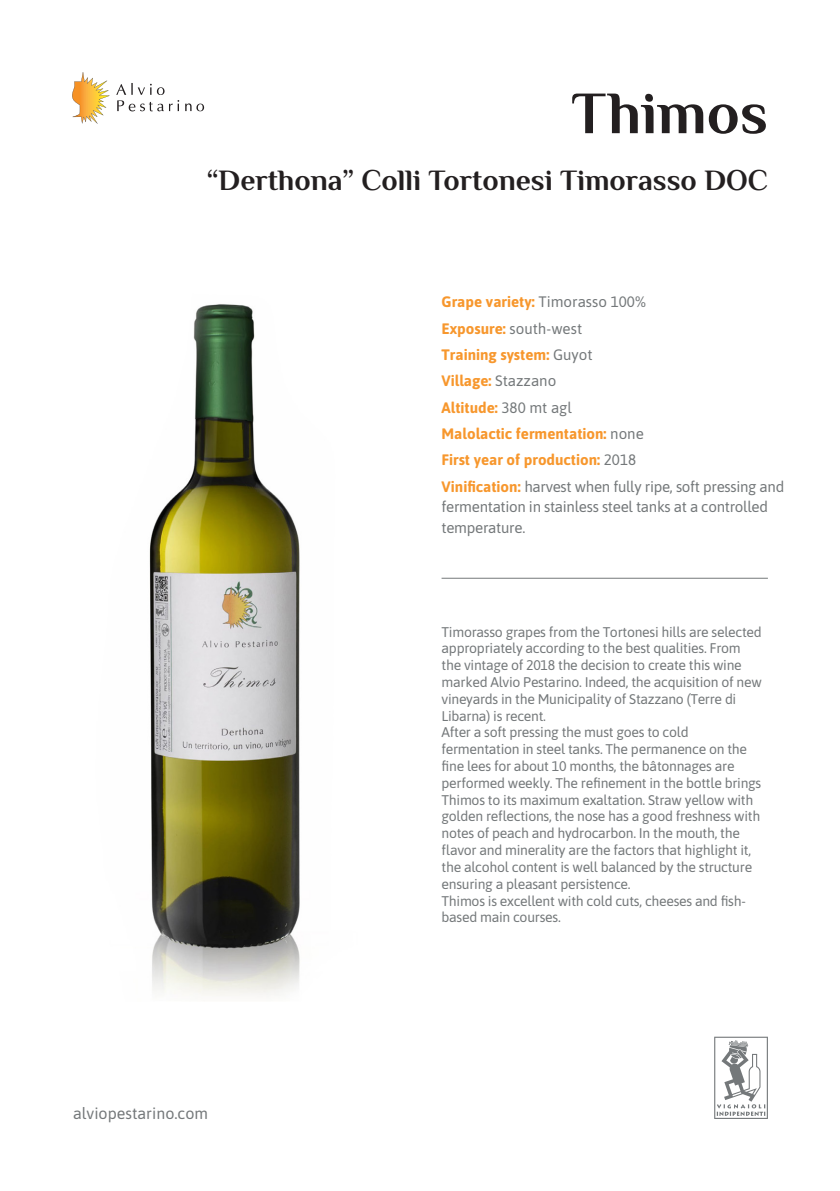
<style>
.page{position:relative;width:840px;height:1191px;background:#fff}
.page>*{position:absolute;margin:0;border:0;box-sizing:border-box;transform-origin:0 0}
.t1{font:700 60px "El Messiri";color:#231f20}
.t2{font:700 29.6px "El Messiri";color:#231f20}
.t3{font:16px "Asap";color:#74787a}
.Paragraph_Style_1{font:700 15.2px "Asap";color:#f7972d}
.Paragraph_Style_1-2{font:15.2px/20.6px "Asap";letter-spacing:-.02em;color:#74787a}
.Paragraph_Style_1-3{font:15.2px "Asap";color:#74787a}
.t4{font:14px/16.8px "Asap";letter-spacing:-.02em;color:#74787a}
.s1{font-weight:400;color:#74787a}
.s2{font-weight:700;color:#f7972d}
</style>
<div class="page">
<img style="left:149px;top:304px;width:151px;height:692px">
<svg style="left:116px;top:83px;width:63px;height:28px"></svg>
<svg style="left:185px;top:103px;width:19px;height:8px"></svg>
<svg style="left:72px;top:72px;width:37px;height:52px"></svg>
<svg style="left:714px;top:1036px;width:53px;height:83px"></svg>
<hr style="left:441px;top:578px;width:326px;height:1px;background:#74787a">
<p class="t1" style="left:571px;top:77px;width:198px">Thimos</p>
<p class="t2" style="left:207px;top:163px;width:562px">“Derthona” Colli Tortonesi Timorasso DOC</p>
<p class="Paragraph_Style_1" style="left:441px;top:291px;width:206px">Grape variety: <span class="s1">Timorasso 100%</span></p>
<p class="Paragraph_Style_1-3" style="left:441px;top:318px;width:142px"><span class="s2">Exposure:</span> south-west</p>
<p class="Paragraph_Style_1" style="left:441px;top:344px;width:152px">Training system: <span class="s1">Guyot</span></p>
<p class="Paragraph_Style_1" style="left:441px;top:370px;width:116px">Village: <span class="s1">Stazzano</span></p>
<p class="Paragraph_Style_1" style="left:441px;top:396px;width:132px">Altitude: <span class="s1">380 mt agl</span></p>
<p class="Paragraph_Style_1" style="left:441px;top:423px;width:204px">Malolactic fermentation: <span class="s1">none</span></p>
<p class="Paragraph_Style_1" style="left:441px;top:449px;width:196px">First year of production: <span class="s1">2018</span></p>
<p class="Paragraph_Style_1-2" style="left:441px;top:475px;width:344px"><span class="s2">Vinification:</span> harvest when fully ripe, soft pressing and fermentation in stainless steel tanks at a controlled temperature.</p>
<p class="t3" style="left:73px;top:1102px;width:136px">alviopestarino.com</p>
<p class="t4" style="left:441px;top:622px;width:321px">Timorasso grapes from the Tortonesi hills are selected appropriately according to the best qualities. From the vintage of 2018 the decision to create this wine marked Alvio Pestarino. Indeed, the acquisition of new vineyards in the Municipality of Stazzano (Terre di Libarna) is recent.</p>
<p class="t4" style="left:441px;top:723px;width:321px">After a soft pressing the must goes to cold fermentation in steel tanks. The permanence on the fine lees for about 10 months, the bâtonnages are performed weekly. The refinement in the bottle brings Thimos to its maximum exaltation. Straw yellow with golden reflections, the nose has a good freshness with notes of peach and hydrocarbon. In the mouth, the flavor and minerality are the factors that highlight it, the alcohol content is well balanced by the structure ensuring a pleasant persistence.</p>
<p class="t4" style="left:441px;top:891px;width:306px">Thimos is excellent with cold cuts, cheeses and fish&shy;based main courses.</p>
</div>
